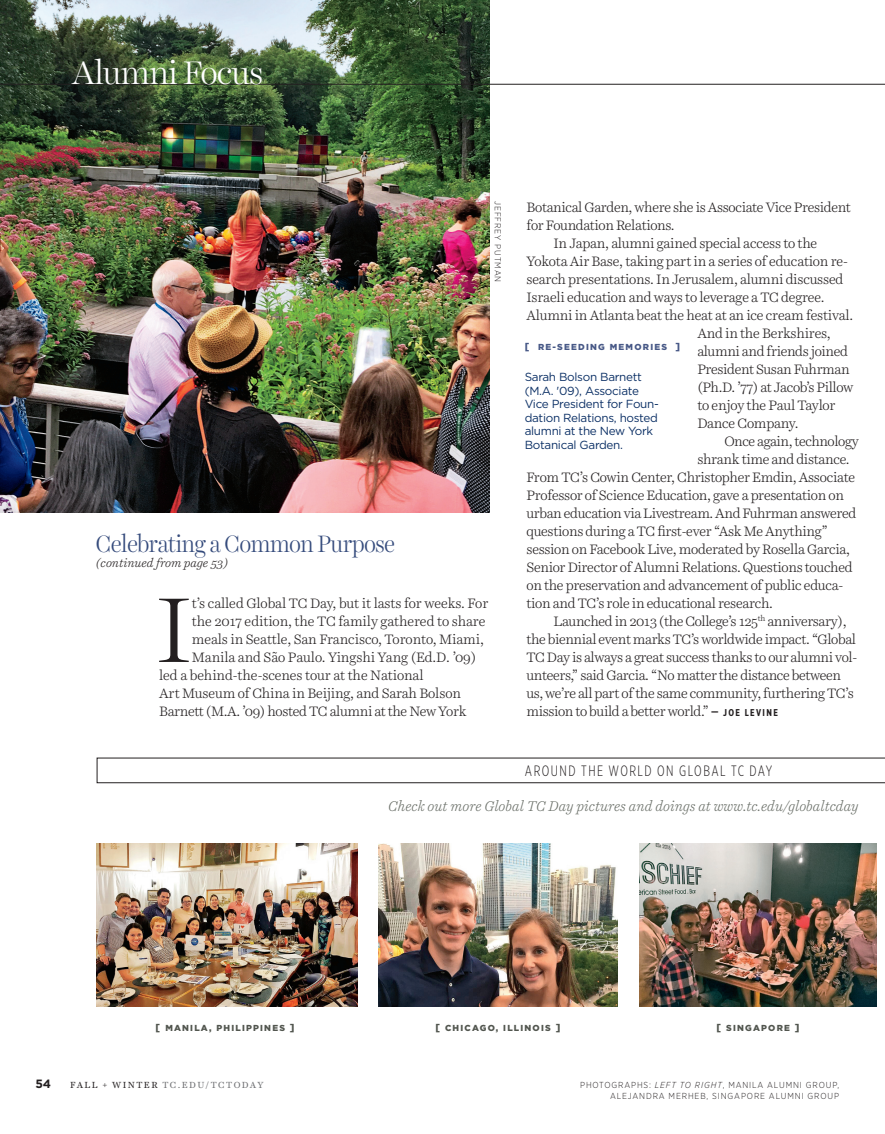
<style>
.page{position:relative;width:885px;height:1134px;background:#fff}
.page>*{position:absolute;margin:0;border:0;box-sizing:border-box;transform-origin:0 0}
.t1{font:300 93.3px "Harriet Display";color:#231f20}
.t2{font:300 33px "Harriet Display";letter-spacing:-.02em;color:#fff}
.t3{font:300 24px "Harriet Display";letter-spacing:-.015em;color:#354b7c;scale:.93 1}
.body___rag____tc{font:300 15px "Gotham X Narrow";letter-spacing:.105em;color:#231f20;scale:.9 1}
.t4{font:italic 300 14.25px "Harriet Text";letter-spacing:.005em;color:#6b7069}
.t5{font:300 13.8px/18px "Harriet Text";letter-spacing:-.025em;color:#231f20}
.t6{font:italic 300 12px "Harriet Text";color:#231f20}
.t7{font:700 12px "Gotham";color:#231f20}
.t8{font:11.7px/13.5px "Gotham";letter-spacing:-.025em;color:#0d3166}
.t9{font:9px "Harriet Text";letter-spacing:.16em;color:#6c6d70}
.t10{font:300 8.7px "Gotham Narrow";letter-spacing:.1em;color:#231f20}
.t11{font:900 8.7px "Gotham";letter-spacing:.14em;color:#52564f}
.t12{font:900 8.7px "Gotham";letter-spacing:.14em;color:#485987}
.s1{font-family:"Gotham X Narrow";font-weight:700;font-size:9.9px}
.s2{font-size:10.2px}
.s3{color:#231f20}
.s4{font-style:italic}
</style>
<div class="page">
<img style="left:0;top:0;width:490px;height:513px">
<img style="left:97px;top:844px;width:260px;height:162px">
<img style="left:378px;top:844px;width:238px;height:162px">
<img style="left:639px;top:844px;width:237px;height:162px">
<hr style="left:0;top:84px;width:884px;height:1px;background:#231f20">
<svg style="left:97px;top:758px;width:787px;height:25px"></svg>
<p class="t2" style="left:72px;top:50px;width:193px">Alumni Focus</p>
<p class="t10" style="left:503px;top:201px;width:83px;rotate:90deg">JEFFREY PUTMAN</p>
<p class="t3" style="left:96px;top:527px;width:323px">Celebrating a Common Purpose</p>
<p class="t6" style="left:96px;top:555px;width:134px">(continued from page 53)</p>
<p class="t1" style="left:157px;top:565px;width:35px">I</p>
<p class="t5" style="left:192px;top:594px;width:298px">t’s called Global TC Day, but it lasts for weeks. For</p>
<p class="t5" style="left:192px;top:612px;width:295px">the 2017 edition, the TC family gathered to share</p>
<p class="t5" style="left:192px;top:630px;width:293px">meals in Seattle, San Francisco, Toronto, Miami,</p>
<p class="t5" style="left:192px;top:648px;width:286px">Manila and São Paulo. Yingshi Yang (Ed.D. ’09)</p>
<p class="t5" style="left:159px;top:666px;width:266px">led a behind-the-scenes tour at the National</p>
<p class="t5" style="left:159px;top:684px;width:303px">Art Museum of China in Beijing, and Sarah Bolson</p>
<p class="t5" style="left:159px;top:702px;width:309px">Barnett (M.A. ’09) hosted TC alumni at the New York</p>
<p class="t5" style="left:526px;top:198px;width:326px">Botanical Garden, where she is Associate Vice President for Foundation Relations.</p>
<p class="t5" style="left:553px;top:234px;width:265px">In Japan, alumni gained special access to the</p>
<p class="t5" style="left:526px;top:252px;width:323px">Yokota Air Base, taking part in a series of education re-</p>
<p class="t5" style="left:526px;top:270px;width:318px">search presentations. In Jerusalem, alumni discussed</p>
<p class="t5" style="left:526px;top:288px;width:300px">Israeli education and ways to leverage a TC degree.</p>
<p class="t5" style="left:526px;top:306px;width:328px">Alumni in Atlanta beat the heat at an ice cream festival.</p>
<p class="t5" style="left:697px;top:324px;width:135px">And in the Berkshires,</p>
<p class="t5" style="left:697px;top:342px;width:152px">alumni and friends joined</p>
<p class="t5" style="left:697px;top:360px;width:154px">President Susan Fuhrman</p>
<p class="t5" style="left:697px;top:378px;width:157px">(Ph.D. ’77) at Jacob’s Pillow</p>
<p class="t5" style="left:697px;top:396px;width:140px">to enjoy the Paul Taylor</p>
<p class="t5" style="left:697px;top:414px;width:103px">Dance Company.</p>
<p class="t5" style="left:724px;top:432px;width:136px">Once again, technology</p>
<p class="t5" style="left:697px;top:450px;width:154px">shrank time and distance.</p>
<p class="t5" style="left:526px;top:468px;width:330px">From TC’s Cowin Center, Christopher Emdin, Associate</p>
<p class="t5" style="left:526px;top:486px;width:319px">Professor of Science Education, gave a presentation on</p>
<p class="t5" style="left:526px;top:504px;width:331px">urban education via Livestream. And Fuhrman answered</p>
<p class="t5" style="left:526px;top:522px;width:303px">questions during a TC first-ever “Ask Me Anything”</p>
<p class="t5" style="left:526px;top:540px;width:325px">session on Facebook Live, moderated by Rosella Garcia,</p>
<p class="t5" style="left:526px;top:558px;width:328px">Senior Director of Alumni Relations. Questions touched</p>
<p class="t5" style="left:526px;top:576px;width:318px">on the preservation and advancement of public educa-</p>
<p class="t5" style="left:526px;top:594px;width:248px">tion and TC’s role in educational research.</p>
<p class="t5" style="left:526px;top:612px;width:332px;text-indent:27px">Launched in 2013 (the College’s 125<sup>th</sup> anniversary), the biennial event marks TC’s worldwide impact. “Global TC Day is always a great success thanks to our alumni vol&shy;unteers,” said Garcia. “No matter the distance between us, we’re all part of the same community, furthering TC’s mission to build a better world.” <span class="s1">— J O E L E V I N E</span></p>
<p class="t12" style="left:524px;top:341px;width:157px"><span class="s2">[</span> RE-SEEDING MEMORIES <span class="s2">]</span></p>
<p class="t8" style="left:524px;top:370px;width:136px">Sarah Bolson Barnett (M.A. '09), Associate<br>Vice President for Foun&shy;dation Relations, hosted alumni at the New York<br>Botanical Garden.</p>
<p class="body___rag____tc" style="left:524px;top:761px;width:276px">AROUND THE WORLD ON GLOBAL TC DAY</p>
<p class="t4" style="left:388px;top:796px;width:471px">Check out more Global TC Day pictures and doings at www.tc.edu/globaltcday</p>
<p class="t11" style="left:155px;top:1022px;width:140px"><span class="s2">[</span> MANILA, PHILIPPINES <span class="s2">]</span></p>
<p class="t11" style="left:435px;top:1022px;width:126px"><span class="s2">[</span> CHICAGO, ILLINOIS <span class="s2">]</span></p>
<p class="t11" style="left:716px;top:1022px;width:85px"><span class="s2">[</span> SINGAPORE <span class="s2">]</span></p>
<p class="t7" style="left:35px;top:1076px;width:17px">54</p>
<p class="t9" style="left:70px;top:1079px;width:195px"><span class="s3">FALL + WINTER</span> TC.EDU/TCTODAY</p>
<p class="t10" style="left:580px;top:1080px;width:260px">PHOTOGRAPHS: <span class="s4">LEFT TO RIGHT</span>, MANILA ALUMNI GROUP,</p>
<p class="t10" style="left:610px;top:1090px;width:230px">ALEJANDRA MERHEB, SINGAPORE ALUMNI GROUP</p>
</div>
